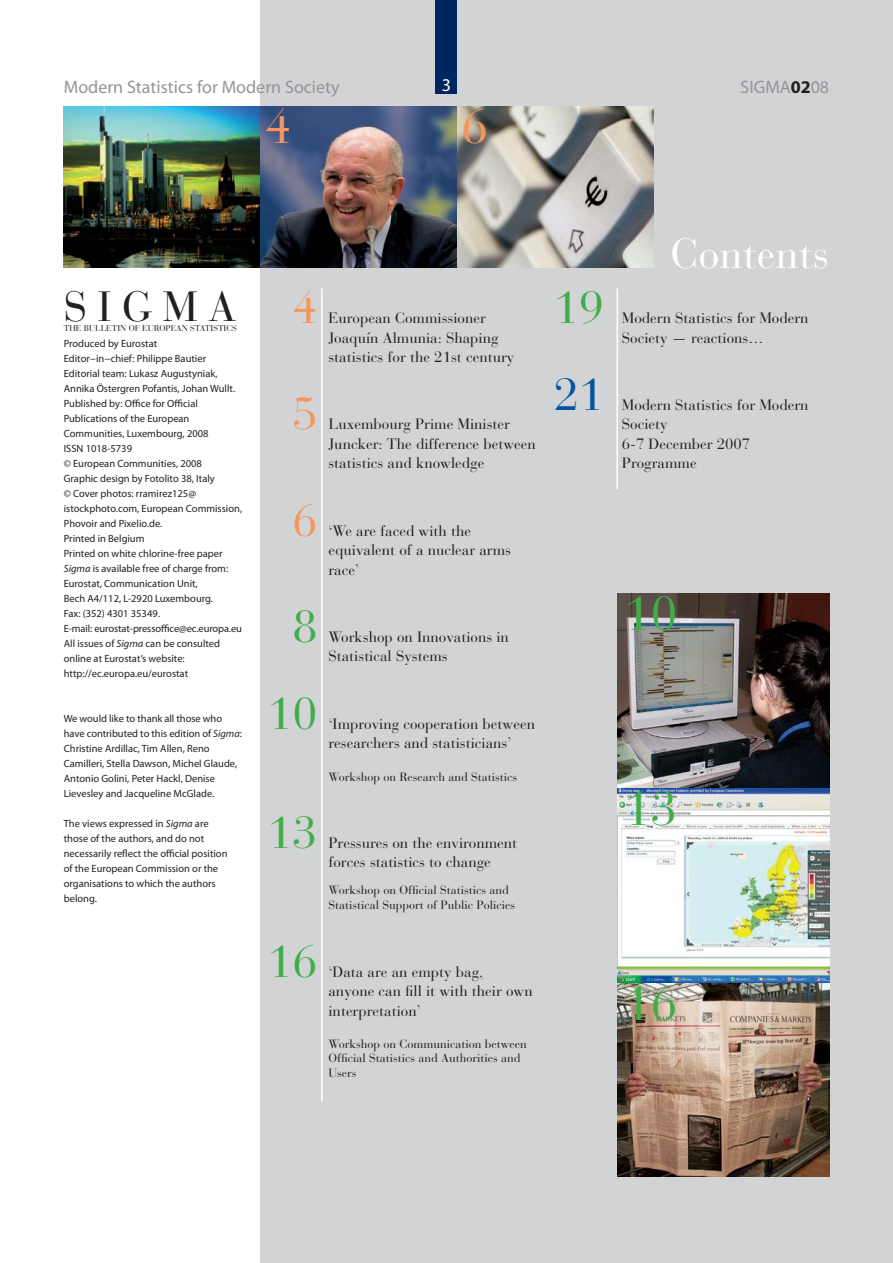
<style>
.page{position:relative;width:893px;height:1263px;background:#fff}
.page>*{position:absolute;margin:0;border:0;box-sizing:border-box;transform-origin:0 0}
.t1{font:48px "Bauer Bodoni";color:#41ad49}
.t2{font:48px "Bauer Bodoni";color:#f7955a}
.t3{font:45px "Bauer Bodoni";color:#41ad49}
.t4{font:45px "Bauer Bodoni";color:#f7955a}
.t5{font:45px "Bauer Bodoni";color:#0055a1}
.t6{font:42px "Bauer Bodoni";color:#fff}
.t7{font:42px "Bauer Bodoni";letter-spacing:.25em;color:#231f20}
.t8{font:18px "Myriad Pro";color:#939598}
.t9{font:18px "Myriad Pro";color:#fff}
.t10{font:15px/19.5px "Bauer Bodoni";color:#231f20}
.t11{font:12px/14.4px "Bauer Bodoni";color:#231f20}
.t12{font:10.5px/15px "Myriad Pro";color:#231f20}
.t13{font:8.4px "Bauer Bodoni";color:#231f20}
.s1{font-weight:700;color:#231f20}
.s2{font-style:italic}
.s3{font-size:45px;color:#41ad49}
</style>
<div class="page">
<div style="left:260px;top:0;width:633px;height:1263px;background:#d1d3d4"></div>
<img style="left:64px;top:106px;width:196px;height:161px">
<img style="left:260px;top:106px;width:197px;height:161px">
<svg style="left:457px;top:106px;width:197px;height:161px"></svg>
<hr style="left:321px;top:288px;width:2px;height:813px;background:#fff">
<hr style="left:616px;top:288px;width:2px;height:201px;background:#fff">
<img style="left:617px;top:593px;width:212px;height:584px">
<div style="left:436px;top:0;width:21px;height:94px;background:#002561"></div>
<h3 class="t8" style="left:64px;top:80px;width:277px">Modern Statistics for Modern Society</h3>
<h3 class="t9" style="left:442px;top:78px;width:11px">3</h3>
<h3 class="t8" style="left:741px;top:80px;width:90px">SIGMA<span class="s1">02</span>08</h3>
<h1 class="t2" style="left:265px;top:108px;width:28px">4</h1>
<h1 class="t2" style="left:461px;top:108px;width:28px">6</h1>
<h3 class="t7" style="left:64px;top:290px;width:174px">SIGMA</h3>
<p class="t13" style="left:64px;top:325px;width:174px">THE BULLETIN OF EUROPEAN STATISTICS</p>
<p class="t12" style="left:64px;top:337px;width:180px">Produced by Eurostat<br>Editor−in−chief: Philippe Bautier<br>Editorial team: Lukasz Augustyniak,<br>Annika Östergren Pofantis, Johan Wullt.<br>Published by: Office for Official<br>Publications of the European<br>Communities, Luxembourg, 2008<br>ISSN 1018-5739<br>© European Communities, 2008<br>Graphic design by Fotolito 38, Italy<br>© Cover photos: rramirez125@ istockphoto.com, European Commission,<br>Phovoir and Pixelio.de.<br>Printed in Belgium<br>Printed on white chlorine-free paper<br><span class="s2">Sigma</span> is available free of charge from:<br>Eurostat, Communication Unit,<br>Bech A4/112, L-2920 Luxembourg.<br>Fax: (352) 4301 35349.<br>E-mail: eurostat-pressoffice@ec.europa.eu<br>All issues of <span class="s2">Sigma</span> can be consulted online at Eurostat’s website: http://ec.europa.eu/eurostat</p>
<p class="t12" style="left:64px;top:712px;width:180px">We would like to thank all those who have contributed to this edition of <span class="s2">Sigma</span>:<br>Christine Ardillac, Tim Allen, Reno Camilleri, Stella Dawson, Michel Glaude, Antonio Golini, Peter Hackl, Denise Lievesley and Jacqueline McGlade.</p>
<p class="t12" style="left:64px;top:817px;width:165px">The views expressed in <span class="s2">Sigma</span> are those of the authors, and do not necessarily reflect the official position of the European Commission or the organisations to which the authors belong.</p>
<h2 class="t4" style="left:292px;top:290px;width:27px">4</h2>
<h2 class="t4" style="left:292px;top:396px;width:27px">5</h2>
<h2 class="t4" style="left:292px;top:503px;width:27px">6</h2>
<h3 class="t10" style="left:328px;top:310px;width:187px">European Commissioner<br>Joaquín Almunia: Shaping statistics for the 21st century</h3>
<h3 class="t10" style="left:328px;top:416px;width:209px">Luxembourg Prime Minister<br>Juncker: The difference between statistics and knowledge</h3>
<h3 class="t10" style="left:328px;top:522px;width:184px">‘We are faced with the equivalent of a nuclear arms race’</h3>
<h2 class="t3" style="left:292px;top:609px;width:27px">8</h2>
<h2 class="t3" style="left:267px;top:696px;width:52px">10</h2>
<h2 class="t3" style="left:267px;top:815px;width:52px">13</h2>
<h2 class="t3" style="left:267px;top:944px;width:52px">16</h2>
<h3 class="t10" style="left:328px;top:629px;width:182px">Workshop on Innovations in<br>Statistical Systems</h3>
<h3 class="t10" style="left:328px;top:715px;width:208px">‘Improving cooperation between researchers and statisticians’</h3>
<p class="t11" style="left:328px;top:770px;width:190px">Workshop on Research and Statistics</p>
<h3 class="t10" style="left:328px;top:834px;width:190px">Pressures on the environment forces statistics to change</h3>
<p class="t11" style="left:328px;top:884px;width:188px;line-height:15px">Workshop on Official Statistics and<br>Statistical Support of Public Policies</p>
<h3 class="t10" style="left:328px;top:963px;width:206px">‘Data are an empty bag, anyone can fill it with their own interpretation’</h3>
<p class="t11" style="left:328px;top:1038px;width:200px">Workshop on Communication between<br>Official Statistics and Authorities and<br>Users</p>
<h3 class="t6" style="left:670px;top:237px;width:160px">Contents</h3>
<h3 class="t10" style="left:622px;top:310px;width:188px;text-indent:-68px"><span class="s3">19</span> Modern Statistics for Modern<br>Society — reactions…</h3>
<h2 class="t5" style="left:554px;top:377px;width:52px">21</h2>
<h3 class="t10" style="left:622px;top:397px;width:188px">Modern Statistics for Modern<br>Society<br>6-7 December 2007<br>Programme</h3>
<h1 class="t1" style="left:624px;top:595px;width:55px">10</h1>
<h1 class="t1" style="left:624px;top:790px;width:55px">13</h1>
<h1 class="t1" style="left:624px;top:984px;width:55px">16</h1>
</div>
